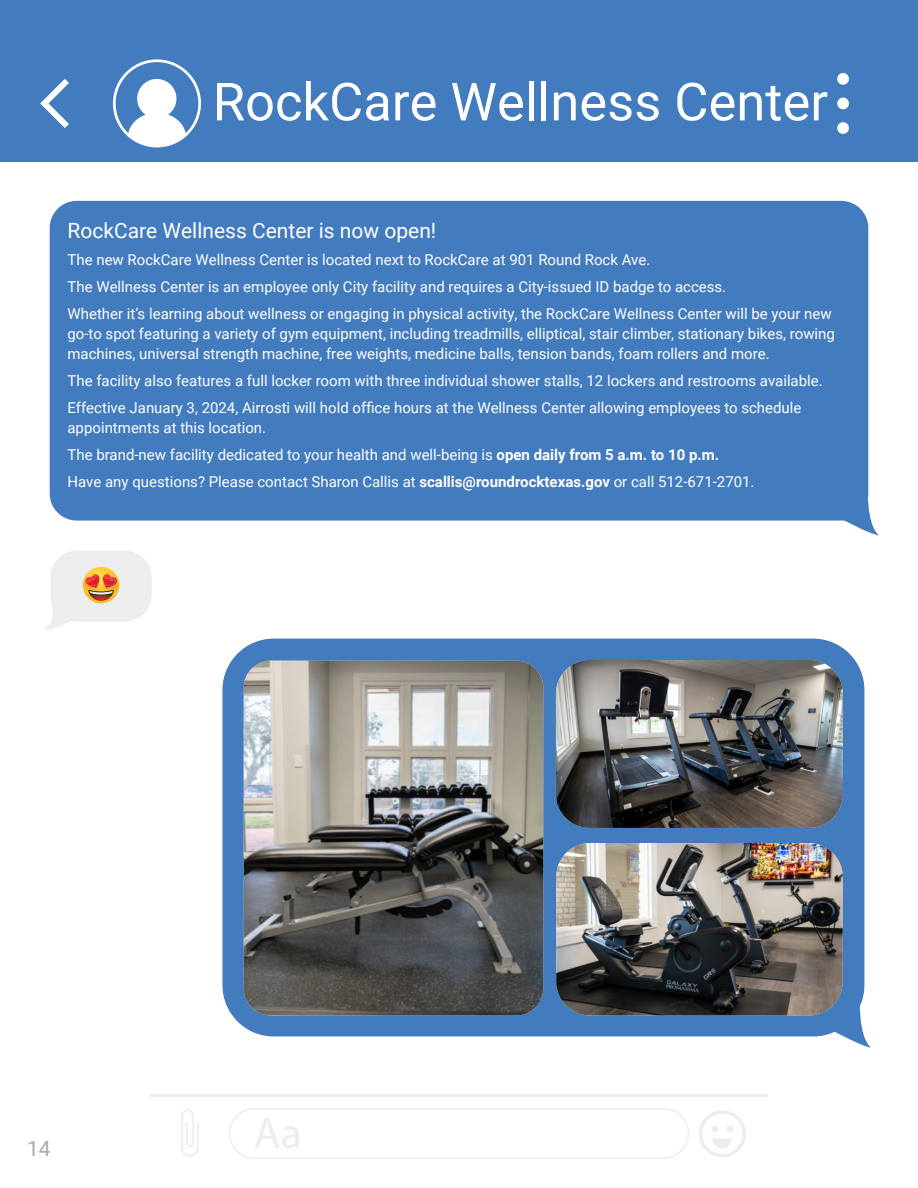
<style>
.page{position:relative;width:918px;height:1188px;background:#fff}
.page>*{position:absolute;margin:0;border:0;box-sizing:border-box;transform-origin:0 0}
.Heading_1{font:52.5px "Roboto";color:#fff}
.Subheading_1_White{font:21px "Roboto";color:#fff}
.t1{font:21px "Roboto";color:#a8a9ad}
.Body_Text_White{font:15px/20.2px "Roboto";color:#fff}
.s1{font-weight:700}
</style>
<div class="page">
<div style="left:50px;top:201px;width:818px;height:320px;background:#437bbf;border-radius:27px"></div>
<svg style="left:842px;top:483px;width:37px;height:53px"></svg>
<hr style="left:150px;top:1094px;width:618px;height:3px;background:#ecedec">
<svg style="left:699px;top:1110px;width:47px;height:47px"></svg>
<svg style="left:181px;top:1109px;width:18px;height:48px"></svg>
<svg style="left:229px;top:1108px;width:460px;height:51px"></svg>
<div style="left:0;top:0;width:918px;height:162px;background:#437bbf"></div>
<div style="left:837px;top:73px;width:12px;height:12px;background:#fff;border-radius:50%"></div>
<div style="left:837px;top:98px;width:12px;height:11px;background:#fff;border-radius:50%"></div>
<div style="left:837px;top:122px;width:12px;height:12px;background:#fff;border-radius:50%"></div>
<svg style="left:40px;top:79px;width:29px;height:49px"></svg>
<svg style="left:113px;top:59px;width:88px;height:88px"></svg>
<div style="left:50px;top:550px;width:102px;height:72px;background:#ecedec;border-radius:27px"></div>
<svg style="left:46px;top:598px;width:28px;height:32px"></svg>
<img style="left:83px;top:567px;width:36px;height:36px">
<img style="left:85px;top:574px;width:1px;height:12px">
<svg style="left:86px;top:574px;width:31px;height:27px"></svg>
<div style="left:222px;top:639px;width:642px;height:397px;background:#437bbf;border-radius:51px"></div>
<svg style="left:834px;top:995px;width:37px;height:53px"></svg>
<img style="left:244px;top:661px;width:299px;height:354px">
<img style="left:556px;top:660px;width:287px;height:168px">
<img style="left:556px;top:843px;width:287px;height:172px">
<p class="Heading_1" style="left:213px;top:65px;width:617px">RockCare Wellness Center</p>
<p class="Subheading_1_White" style="left:68px;top:216px;width:370px">RockCare Wellness Center is now open!</p>
<p class="Body_Text_White" style="left:68px;top:249px;width:584px">The new RockCare Wellness Center is located next to RockCare at 901 Round Rock Ave.</p>
<p class="Body_Text_White" style="left:68px;top:276px;width:660px">The Wellness Center is an employee only City facility and requires a City-issued ID badge to access.</p>
<p class="Body_Text_White" style="left:68px;top:303px;width:769px">Whether it’s learning about wellness or engaging in physical activity, the RockCare Wellness Center will be your new go-to spot featuring a variety of gym equipment, including treadmills, elliptical, stair climber, stationary bikes, rowing machines, universal strength machine, free weights, medicine balls, tension bands, foam rollers and more.</p>
<p class="Body_Text_White" style="left:68px;top:370px;width:757px">The facility also features a full locker room with three individual shower stalls, 12 lockers and restrooms available.</p>
<p class="Body_Text_White" style="left:68px;top:397px;width:735px">Effective January 3, 2024, Airrosti will hold office hours at the Wellness Center allowing employees to schedule appointments at this location.</p>
<p class="Body_Text_White" style="left:68px;top:444px;width:653px">The brand-new facility dedicated to your health and well-being is <span class="s1">open daily from 5 a.m. to 10 p.m.</span></p>
<p class="Body_Text_White" style="left:68px;top:471px;width:689px">Have any questions? Please contact Sharon Callis at <span class="s1">scallis@roundrocktexas.gov</span> or call 512-671-2701.</p>
<h2 class="t1" style="left:27px;top:1133px;width:25px">14</h2>
</div>
